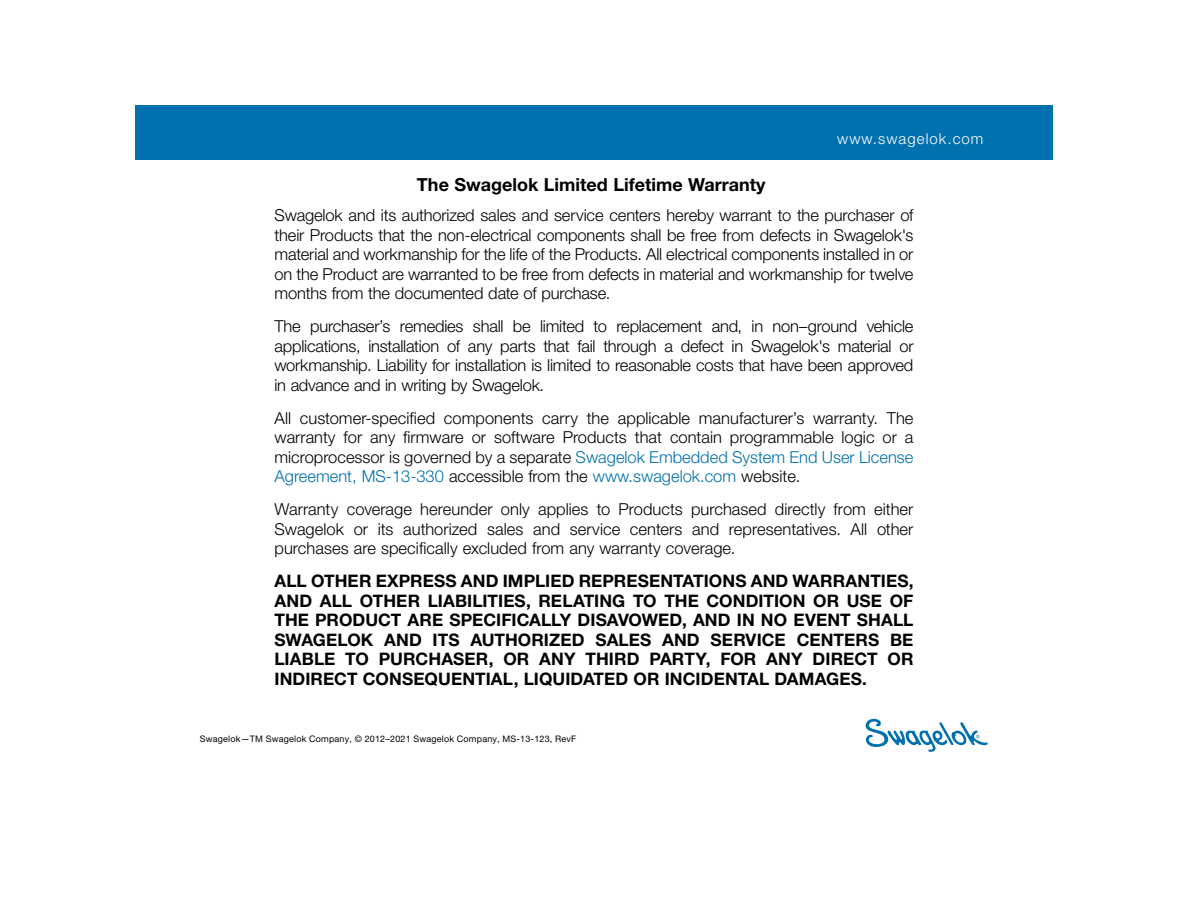
<style>
.page{position:relative;width:1188px;height:918px;background:#fff}
.page>*{position:absolute;margin:0;border:0;box-sizing:border-box;transform-origin:0 0}
.t1{font:700 18px "Helvetica Neue LT Std";color:#000}
.t2{font:700 17.25px/19.5px "Helvetica Neue LT Std";letter-spacing:.005em;color:#000;text-align:justify}
.t3{font:300 16.5px/19.5px "Helvetica Neue LT Std";letter-spacing:-.005em;color:#000;text-align:justify}
.t4{font:300 15px "Helvetica Neue LT Std";letter-spacing:.07em;color:#fff}
.t5{font:9px "Helvetica Neue LT Std";letter-spacing:.02em;color:#000}
.s1{color:#0070af}
</style>
<div class="page">
<div style="left:135px;top:106px;width:918px;height:54px;background:#0070af"></div>
<svg style="left:866px;top:719px;width:122px;height:33px"></svg>
<p class="t1" style="left:417px;top:173px;width:350px">The Swagelok Limited Lifetime Warranty</p>
<p class="t4" style="left:837px;top:130px;width:148px">www.swagelok.com</p>
<p class="t3" style="left:274px;top:205px;width:641px">Swagelok and its authorized sales and service centers hereby warrant to the purchaser of their Products that the non-electrical components shall be free from defects in Swagelok's material and workmanship for the life of the Products. All electrical components installed in or on the Product are warranted to be free from defects in material and workmanship for twelve months from the documented date of purchase.</p>
<p class="t3" style="left:274px;top:316px;width:641px">The purchaser’s remedies shall be limited to replacement and, in non–ground vehicle applications, installation of any parts that fail through a defect in Swagelok's material or workmanship. Liability for installation is limited to reasonable costs that have been approved in advance and in writing by Swagelok.</p>
<p class="t3" style="left:274px;top:408px;width:640px">All customer-specified components carry the applicable manufacturer’s warranty. The warranty for any firmware or software Products that contain programmable logic or a microprocessor is governed by a separate <span class="s1">Swagelok Embedded System End User License Agreement, MS-13-330</span> accessible from the <span class="s1">www.swagelok.com</span> website.</p>
<p class="t3" style="left:275px;top:499px;width:641px">Warranty coverage hereunder only applies to Products purchased directly from either Swagelok or its authorized sales and service centers and representatives. All other purchases are specifically excluded from any warranty coverage.</p>
<p class="t2" style="left:274px;top:571px;width:641px">ALL OTHER EXPRESS AND IMPLIED REPRESENTATIONS AND WARRANTIES, AND ALL OTHER LIABILITIES, RELATING TO THE CONDITION OR USE OF THE PRODUCT ARE SPECIFICALLY DISAVOWED, AND IN NO EVENT SHALL SWAGELOK AND ITS AUTHORIZED SALES AND SERVICE CENTERS BE LIABLE TO PURCHASER, OR ANY THIRD PARTY, FOR ANY DIRECT OR INDIRECT CONSEQUENTIAL, LIQUIDATED OR INCIDENTAL DAMAGES.</p>
<p class="t5" style="left:200px;top:733px;width:378px">Swagelok—TM Swagelok Company, © 2012–2021 Swagelok Company, MS-13-123, RevF</p>
</div>
